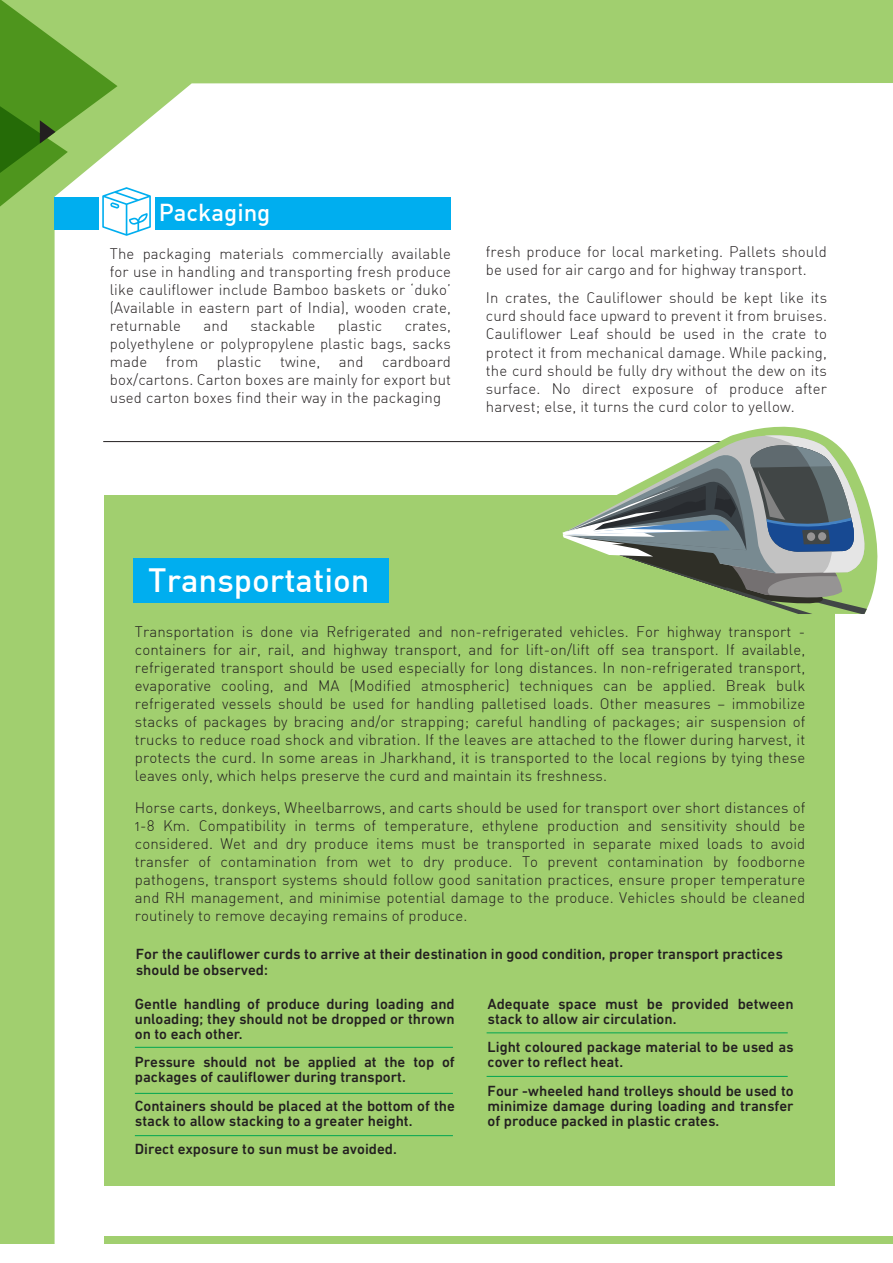
<style>
.page{position:relative;width:893px;height:1263px;background:#fff}
.page>*{position:absolute;margin:0;border:0;box-sizing:border-box;transform-origin:0 0}
.t1{font:500 33px "DIN";color:#fff}
.t2{font:500 24px "DIN";color:#fff}
.t3{font:300 15px/18px "DIN Alternate";letter-spacing:.01em;color:#231f20;text-align:justify}
.t4{font:500 15px/15px "DIN Next CYR";color:#231f20}
</style>
<div class="page">
<div style="left:0;top:0;width:893px;height:1244px;background:#a1cf6f"></div>
<div style="left:55px;top:83px;width:838px;height:1161px;background:#fff"></div>
<div style="left:55px;top:197px;width:396px;height:32px;background:#00aeef"></div>
<hr style="left:103px;top:441px;width:727px;height:1px;background:#231f20">
<div style="left:105px;top:1236px;width:788px;height:8px;background:#a1cf6f"></div>
<div style="left:105px;top:495px;width:730px;height:690px;background:#a1cf6f"></div>
<div style="left:134px;top:558px;width:255px;height:45px;background:#00aeef"></div>
<hr style="left:135px;top:1047px;width:318px;height:1px;background:#00a651">
<hr style="left:135px;top:1093px;width:318px;height:1px;background:#00a651">
<hr style="left:135px;top:1135px;width:318px;height:1px;background:#00a651">
<hr style="left:487px;top:1032px;width:301px;height:1px;background:#00a651">
<hr style="left:487px;top:1076px;width:301px;height:1px;background:#00a651">
<div style="left:562px;top:401px;width:331px;height:213px;background:#fff"></div>
<svg style="left:562px;top:427px;width:305px;height:187px"></svg>
<div style="left:99px;top:184px;width:55px;height:55px;background:#fff"></div>
<svg style="left:0;top:0;width:151px;height:236px"></svg>
<h2 class="t2" style="left:159px;top:197px;width:113px">Packaging</h2>
<p class="t3" style="left:110px;top:245px;width:343px">The packaging materials commercially available for use in handling and transporting fresh produce like cauliflower include Bamboo baskets or ‘duko’ (Available in eastern part of India), wooden crate, returnable</p>
<p class="t3" style="left:204px;top:317px;width:26px">and</p>
<p class="t3" style="left:251px;top:317px;width:66px">stackable</p>
<p class="t3" style="left:338px;top:317px;width:46px">plastic</p>
<p class="t3" style="left:110px;top:317px;width:343px;text-indent:295px">crates, polyethylene or polypropylene plastic bags, sacks made from plastic twine, and cardboard box/cartons. Carton boxes are mainly for export but used carton boxes find their way in the packaging</p>
<p class="t3" style="left:486px;top:242px;width:343px">fresh produce for local marketing. Pallets should be used for air cargo and for highway transport.</p>
<p class="t3" style="left:486px;top:289px;width:343px">In crates, the Cauliflower should be kept like its curd should face upward to prevent it from bruises.<br>Cauliflower Leaf should be used in the crate to protect it from mechanical damage. While packing, the curd should be fully dry without the dew on its surface. No direct exposure of produce after harvest; else, it turns the curd color to yellow.</p>
<h1 class="t1" style="left:148px;top:559px;width:223px">Transportation</h1>
<p class="t3" style="left:135px;top:622px;width:672px">Transportation is done via Refrigerated and non-refrigerated vehicles. For highway transport - containers for air, rail, and highway transport, and for lift-on/lift off sea transport. If available, refrigerated transport should be used especially for long distances. In non-refrigerated transport, evaporative cooling, and MA (Modified atmospheric) techniques can be applied. Break bulk refrigerated vessels should be used for handling palletised loads. Other measures – immobilize stacks of packages by bracing and/or strapping; careful handling of packages; air suspension of trucks to reduce road shock and vibration. If the leaves are attached to the flower during harvest, it protects the curd. In some areas in Jharkhand, it is transported to the local regions by tying these leaves only, which helps preserve the curd and maintain its freshness.</p>
<p class="t3" style="left:135px;top:798px;width:672px">Horse carts, donkeys, Wheelbarrows, and carts should be used for transport over short distances of 1-8 Km. Compatibility in terms of temperature, ethylene production and sensitivity should be considered. Wet and dry produce items must be transported in separate mixed loads to avoid transfer of contamination from wet to dry produce. To prevent contamination by foodborne pathogens, transport systems should follow good sanitation practices, ensure proper temperature and RH management, and minimise potential damage to the produce. Vehicles should be cleaned routinely to remove decaying remains of produce.</p>
<p class="t4" style="left:136px;top:945px;width:648px;line-height:16.5px">For the cauliflower curds to arrive at their destination in good condition, proper transport practices should be observed:</p>
<p class="t4" style="left:135px;top:996px;width:321px;text-align:justify">Gentle handling of produce during loading and unloading; they should not be dropped or thrown on to each other.</p>
<p class="t4" style="left:135px;top:1055px;width:321px">Pressure should not be applied at the top of packages of cauliflower during transport.</p>
<p class="t4" style="left:135px;top:1098px;width:321px">Containers should be placed at the bottom of the stack to allow stacking to a greater height.</p>
<p class="t4" style="left:135px;top:1142px;width:263px">Direct exposure to sun must be avoided.</p>
<p class="t4" style="left:488px;top:996px;width:308px">Adequate space must be provided between stack to allow air circulation.</p>
<p class="t4" style="left:488px;top:1040px;width:308px">Light coloured package material to be used as cover to reflect heat.</p>
<p class="t4" style="left:488px;top:1083px;width:308px;text-align:justify">Four -wheeled hand trolleys should be used to minimize damage during loading and transfer of produce packed in plastic crates.</p>
</div>
